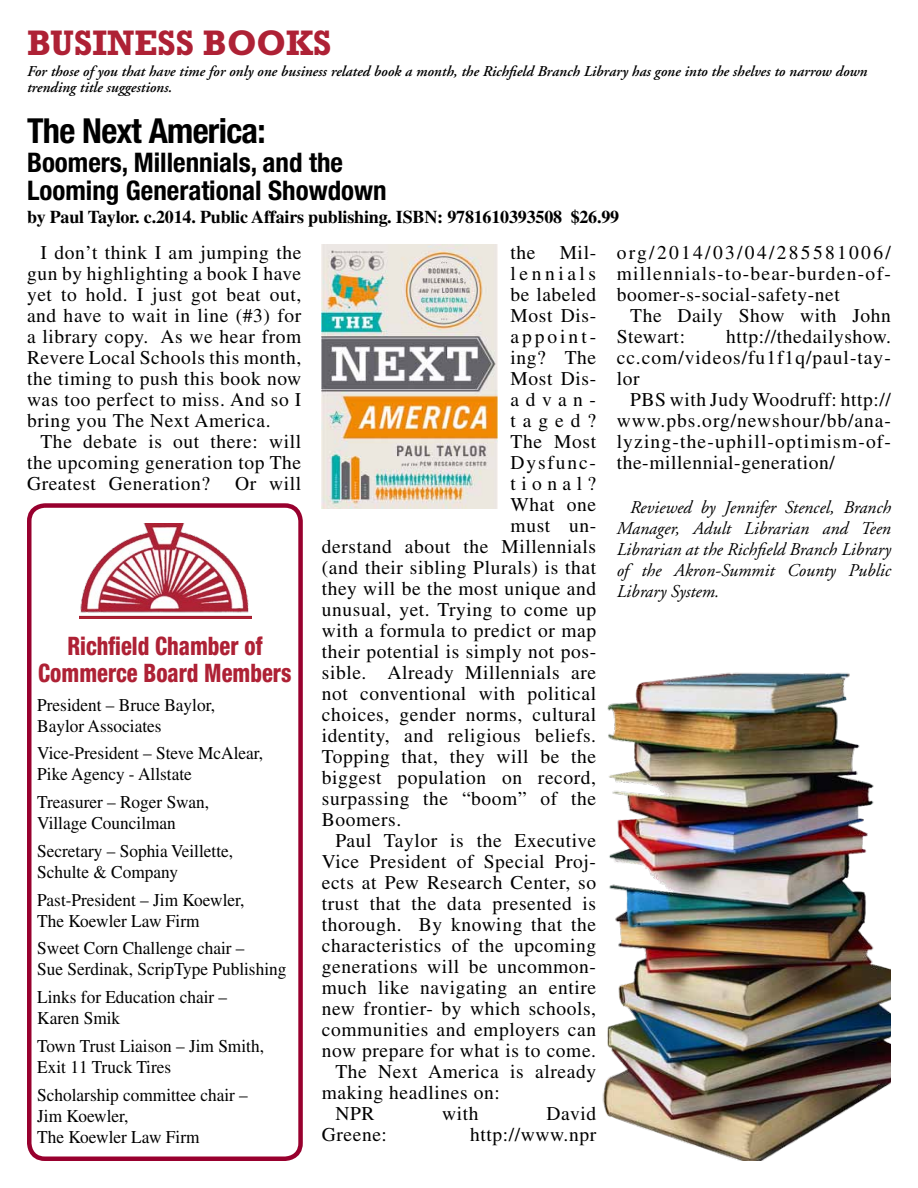
<style>
.page{position:relative;width:918px;height:1188px;background:#fff}
.page>*{position:absolute;margin:0;border:0;box-sizing:border-box;transform-origin:0 0}
.t1{font:700 36px "Rockwell";color:#ae2135;scale:.96 1}
.t2{font:700 condensed 34.5px "Helvetica Neue";letter-spacing:-.02em;color:#000}
.t3{font:700 condensed 27px/28.5px "Helvetica Neue";color:#000}
.t4{font:800 condensed 25.5px/27px "Helvetica Neue";color:#ae2135;text-align:center;scale:.88 1}
.t5{font:19.5px/21px "Times";letter-spacing:.03em;color:#000;text-align:justify}
.t6{font:19.5px "Times";letter-spacing:.18em;color:#000}
.t7{font:19.5px "Times";letter-spacing:.15em;color:#000}
.t8{font:19.5px "Times";letter-spacing:.095em;color:#000}
.t9{font:18px/21px "Times";color:#000;scale:.96 1}
.t10{font:italic 18px/21px "Adobe Garamond";color:#000;text-align:justify}
.t11{font:700 18px "Times";letter-spacing:-.01em;color:#000}
.t12{font:italic 600 15px/16.5px "Adobe Garamond";color:#000}
</style>
<div class="page">
<img style="left:602px;top:672px;width:289px;height:489px">
<img style="left:322px;top:244px;width:175px;height:265px">
<div style="left:27px;top:503px;width:276px;height:658px;border:4px solid #98002e;border-radius:16px"></div>
<img style="left:79px;top:524px;width:173px;height:95px">
<h1 class="t1" style="left:27px;top:22px;width:213px">BUSINESS BOO</h1>
<h1 class="t1" style="left:286px;top:22px;width:49px">KS</h1>
<p class="t12" style="left:27px;top:63px;width:842px">For those of you that have time for only one business related book a month, the Richfield Branch Library has gone into the shelves to narrow down trending title suggestions.</p>
<h2 class="t2" style="left:27px;top:110px;width:240px">The Next America:</h2>
<h3 class="t3" style="left:27px;top:148px;width:361px">Boomers, Millennials, and the<br>Looming Generational Showdown</h3>
<p class="t11" style="left:27px;top:206px;width:594px">by Paul Taylor. c.2014. Public Affairs publishing. ISBN: 9781610393508 $26.99</p>
<p class="t5" style="left:27px;top:242px;width:276px;text-indent:13px">I don’t think I am jumping the gun by highlighting a book I have yet to hold. I just got beat out, and have to wait in line (#3) for a library copy. As we hear from Revere Local Schools this month, the timing to push this book now was too perfect to miss. And so I bring you The Next America.</p>
<p class="t5" style="left:27px;top:431px;width:276px;text-indent:13px">The debate is out there: will the upcoming generation top The Greatest Generation?</p>
<p class="t5" style="left:235px;top:473px;width:68px">Or will</p>
<h3 class="t4" style="left:38px;top:632px;width:289px">Richfield Chamber of<br>Commerce Board Members</h3>
<p class="t9" style="left:37px;top:694px;width:187px">President – Bruce Baylor,<br>Baylor Associates</p>
<p class="t9" style="left:37px;top:743px;width:237px">Vice-President – Steve McAlear,<br>Pike Agency - Allstate</p>
<p class="t9" style="left:37px;top:792px;width:181px">Treasurer – Roger Swan,<br>Village Councilman</p>
<p class="t9" style="left:37px;top:840px;width:206px">Secretary – Sophia Veillette,<br>Schulte &amp; Company</p>
<p class="t9" style="left:37px;top:889px;width:217px">Past-President – Jim Koewler,<br>The Koewler Law Firm</p>
<p class="t9" style="left:37px;top:938px;width:261px">Sweet Corn Challenge chair –<br>Sue Serdinak, ScripType Publishing</p>
<p class="t9" style="left:37px;top:987px;width:199px">Links for Education chair –<br>Karen Smik</p>
<p class="t9" style="left:37px;top:1035px;width:238px">Town Trust Liaison – Jim Smith,<br>Exit 11 Truck Tires</p>
<p class="t9" style="left:37px;top:1084px;width:221px">Scholarship committee chair –<br>Jim Koewler,<br>The Koewler Law Firm</p>
<p class="t5" style="left:511px;top:242px;width:87px">the Mil-</p>
<p class="t6" style="left:511px;top:263px;width:87px">lennials</p>
<p class="t5" style="left:511px;top:284px;width:87px">be labeled</p>
<p class="t5" style="left:511px;top:305px;width:87px">Most Dis-</p>
<p class="t7" style="left:511px;top:326px;width:87px">appoint-</p>
<p class="t5" style="left:511px;top:347px;width:87px">ing? The</p>
<p class="t5" style="left:511px;top:368px;width:87px">Most Dis-</p>
<p class="t5" style="left:511px;top:389px;width:87px">advan-</p>
<p class="t5" style="left:511px;top:410px;width:87px">taged?</p>
<p class="t5" style="left:511px;top:431px;width:87px">The Most</p>
<p class="t8" style="left:511px;top:452px;width:87px">Dysfunc-</p>
<p class="t5" style="left:511px;top:473px;width:87px">tional?</p>
<p class="t5" style="left:511px;top:494px;width:87px">What one</p>
<p class="t5" style="left:511px;top:515px;width:87px">must un-</p>
<p class="t5" style="left:322px;top:536px;width:276px">derstand about the Millennials</p>
<p class="t5" style="left:322px;top:557px;width:276px">(and their sibling Plurals) is that</p>
<p class="t5" style="left:322px;top:578px;width:276px">they will be the most unique and</p>
<p class="t5" style="left:322px;top:599px;width:276px">unusual, yet. Trying to come up</p>
<p class="t5" style="left:322px;top:620px;width:276px">with a formula to predict or map</p>
<p class="t5" style="left:322px;top:641px;width:276px">their potential is simply not pos-</p>
<p class="t5" style="left:322px;top:662px;width:276px">sible. Already Millennials are</p>
<p class="t5" style="left:322px;top:683px;width:276px">not conventional with political</p>
<p class="t5" style="left:322px;top:704px;width:276px">choices, gender norms, cultural</p>
<p class="t5" style="left:322px;top:725px;width:276px">identity, and religious beliefs.</p>
<p class="t5" style="left:322px;top:746px;width:276px">Topping that, they will be the</p>
<p class="t5" style="left:322px;top:767px;width:276px">biggest population on record,</p>
<p class="t5" style="left:322px;top:788px;width:276px">surpassing the “boom” of the</p>
<p class="t5" style="left:322px;top:809px;width:81px">Boomers.</p>
<p class="t5" style="left:335px;top:830px;width:262px">Paul Taylor is the Executive</p>
<p class="t5" style="left:322px;top:851px;width:276px">Vice President of Special Proj-</p>
<p class="t5" style="left:322px;top:872px;width:276px">ects at Pew Research Center, so</p>
<p class="t5" style="left:322px;top:893px;width:276px">trust that the data presented is</p>
<p class="t5" style="left:322px;top:914px;width:276px">thorough. By knowing that the</p>
<p class="t5" style="left:322px;top:935px;width:276px">characteristics of the upcoming</p>
<p class="t5" style="left:322px;top:956px;width:276px">generations will be uncommon-</p>
<p class="t5" style="left:322px;top:977px;width:276px">much like navigating an entire</p>
<p class="t5" style="left:322px;top:998px;width:276px">new frontier- by which schools,</p>
<p class="t5" style="left:322px;top:1019px;width:276px">communities and employers can</p>
<p class="t5" style="left:322px;top:1040px;width:276px">now prepare for what is to come.</p>
<p class="t5" style="left:335px;top:1061px;width:262px">The Next America is already</p>
<p class="t5" style="left:322px;top:1082px;width:179px">making headlines on:</p>
<p class="t5" style="left:335px;top:1103px;width:41px">NPR</p>
<p class="t5" style="left:442px;top:1103px;width:38px">with</p>
<p class="t5" style="left:547px;top:1103px;width:51px">David</p>
<p class="t5" style="left:322px;top:1124px;width:67px">Greene:</p>
<p class="t5" style="left:470px;top:1124px;width:128px">http://www.npr</p>
<p class="t5" style="left:617px;top:242px;width:276px">org/2014/03/04/285581006/ millennials-to-bear-burden-of&shy;boomer-s-social-safety-net</p>
<p class="t5" style="left:617px;top:305px;width:276px;text-indent:13px">The Daily Show with John<br>Stewart:</p>
<p class="t5" style="left:617px;top:326px;width:276px;text-indent:109px">http://thedailyshow. cc.com/videos/fu1f1q/paul-tay&shy;lor</p>
<p class="t5" style="left:617px;top:389px;width:276px;text-indent:13px">PBS with Judy Woodruff: http:// www.pbs.org/newshour/bb/ana&shy;lyzing-the-uphill-optimism-of&shy;the-millennial-generation/</p>
<p class="t10" style="left:617px;top:497px;width:276px;text-indent:14px">Reviewed by Jennifer Stencel, Branch Manager, Adult Librarian and Teen Librarian at the Richfield Branch Library of the Akron-Summit County Public Library System.</p>
</div>
